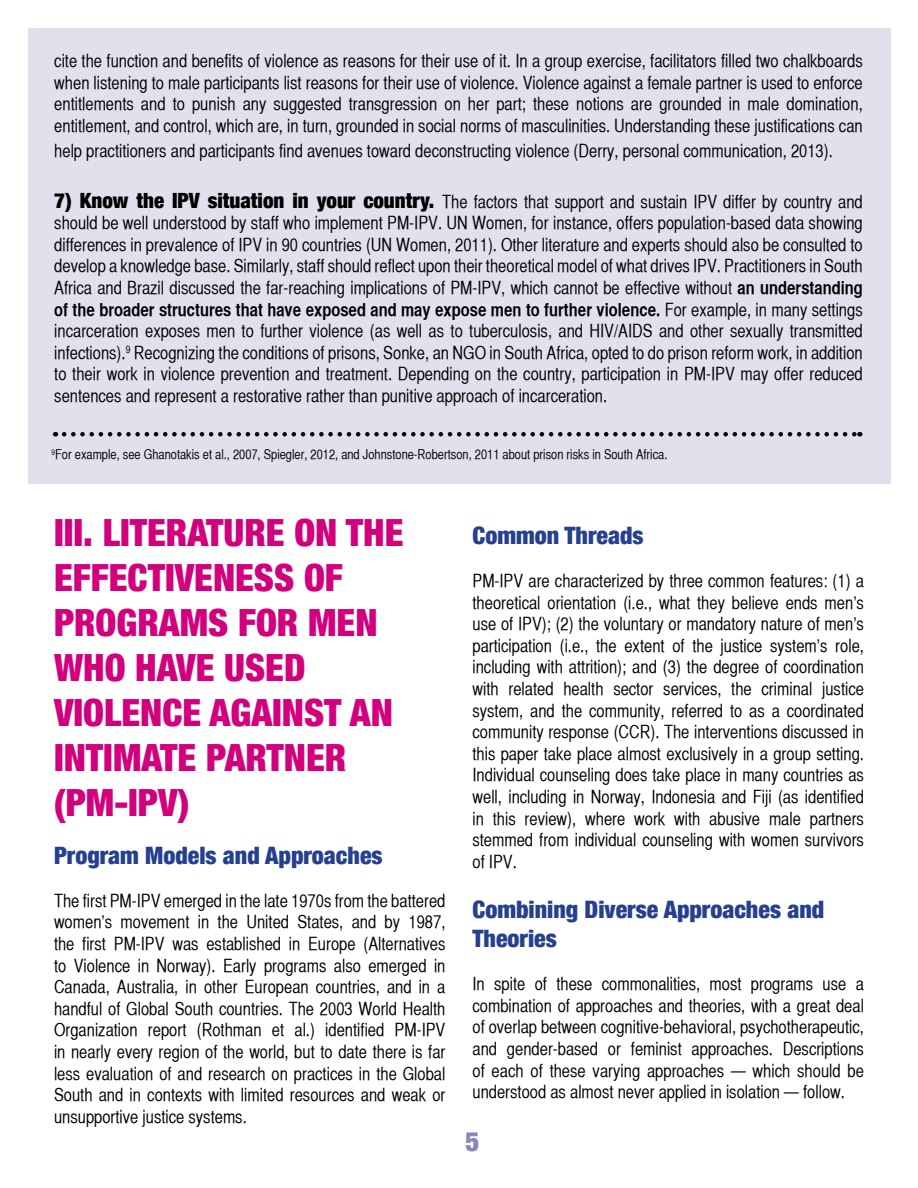
<style>
.page{position:relative;width:918px;height:1188px;background:#fff}
.page>*{position:absolute;margin:0;border:0;box-sizing:border-box;transform-origin:0 0}
.t1{font:900 condensed 37.5px/45px "Helvetica Neue";color:#d2007d}
.t2{font:900 condensed 27px "Helvetica Neue";color:#8889ba}
.t3{font:900 condensed 24px/28.8px "Helvetica Neue";color:#25408f}
.t4{font:18px/21.6px "Helvetica CY Plain";color:#000;text-align:justify}
.t5{font:18px "Helvetica CY Bold";color:#000}
.t6{font:13.5px "Helvetica CY Plain";color:#000}
.s1{font-family:"Helvetica Neue";font-weight:900;font-stretch:condensed;font-size:21px}
.s2{font-family:"Helvetica CY Bold"}
.s3{font-family:"Helvetica CY Plain"}
</style>
<div class="page">
<div style="left:28px;top:28px;width:863px;height:456px;background:#e1e0ed"></div>
<svg style="left:64px;top:432px;width:796px;height:4px"></svg>
<p class="t4" style="left:54px;top:50px;width:810px">cite the function and benefits of violence as reasons for their use of it. In a group exercise, facilitators filled two chalkboards when listening to male participants list reasons for their use of violence. Violence against a female partner is used to enforce entitlements and to punish any suggested transgression on her part; these notions are grounded in male domination, entitlement, and control, which are, in turn, grounded in social norms of masculinities. Understanding these justifications can</p>
<p class="t4" style="left:54px;top:140px;width:780px">help practitioners and participants find avenues toward deconstructing violence (Derry, personal communication, 2013).</p>
<p class="t4" style="left:54px;top:190px;width:810px"><span class="s1">7) Know the IPV situation in your country.</span> The factors that support and sustain IPV differ by country and should be well understood by staff who implement PM-IPV. UN Women, for instance, offers population-based data showing differences in prevalence of IPV in 90 countries (UN Women, 2011). Other literature and experts should also be consulted to develop a knowledge base. Similarly, staff should reflect upon their theoretical model of what drives IPV. Practitioners in South Africa and Brazil discussed the far-reaching implications of PM-IPV, which cannot be effective without <span class="s2">an understanding</span></p>
<p class="t5" style="left:54px;top:298px;width:810px">of the broader structures that have exposed and may expose men to further violence. <span class="s3">For example, in many settings</span></p>
<p class="t4" style="left:54px;top:320px;width:810px">incarceration exposes men to further violence (as well as to tuberculosis, and HIV/AIDS and other sexually transmitted infections).<sup>9</sup> Recognizing the conditions of prisons, Sonke, an NGO in South Africa, opted to do prison reform work, in addition to their work in violence prevention and treatment. Depending on the country, participation in PM-IPV may offer reduced sentences and represent a restorative rather than punitive approach of incarceration.</p>
<p class="t6" style="left:52px;top:447px;width:617px"><sup>9</sup>For example, see Ghanotakis et al., 2007, Spiegler, 2012, and Johnstone-Robertson, 2011 about prison risks in South Africa.</p>
<h1 class="t1" style="left:54px;top:508px;width:351px">III. LITERATURE ON THE<br>EFFECTIVENESS OF<br>PROGRAMS FOR MEN<br>WHO HAVE USED<br>VIOLENCE AGAINST AN<br>INTIMATE PARTNER (PM-IPV)</h1>
<h3 class="t3" style="left:54px;top:839px;width:330px">Program Models and Approaches</h3>
<p class="t4" style="left:54px;top:890px;width:393px">The first PM-IPV emerged in the late 1970s from the battered women’s movement in the United States, and by 1987, the first PM-IPV was established in Europe (Alternatives to Violence in Norway). Early programs also emerged in Canada, Australia, in other European countries, and in a handful of Global South countries. The 2003 World Health Organization report (Rothman et al.) identified PM-IPV in nearly every region of the world, but to date there is far less evaluation of and research on practices in the Global South and in contexts with limited resources and weak or unsupportive justice systems.</p>
<h3 class="t3" style="left:472px;top:520px;width:173px">Common Threads</h3>
<p class="t4" style="left:472px;top:570px;width:393px">PM-IPV are characterized by three common features: (1) a theoretical orientation (i.e., what they believe ends men’s use of IPV); (2) the voluntary or mandatory nature of men’s participation (i.e., the extent of the justice system’s role, including with attrition); and (3) the degree of coordination with related health sector services, the criminal justice system, and the community, referred to as a coordinated community response (CCR). The interventions discussed in this paper take place almost exclusively in a group setting.<br>Individual counseling does take place in many countries as well, including in Norway, Indonesia and Fiji (as identified in this review), where work with abusive male partners stemmed from individual counseling with women survivors of IPV.</p>
<h3 class="t3" style="left:472px;top:894px;width:353px">Combining Diverse Approaches and<br>Theories</h3>
<p class="t4" style="left:472px;top:973px;width:393px">In spite of these commonalities, most programs use a combination of approaches and theories, with a great deal of overlap between cognitive-behavioral, psychotherapeutic, and gender-based or feminist approaches. Descriptions of each of these varying approaches — which should be understood as almost never applied in isolation — follow.</p>
<h2 class="t2" style="left:465px;top:1120px;width:16px">5</h2>
</div>
